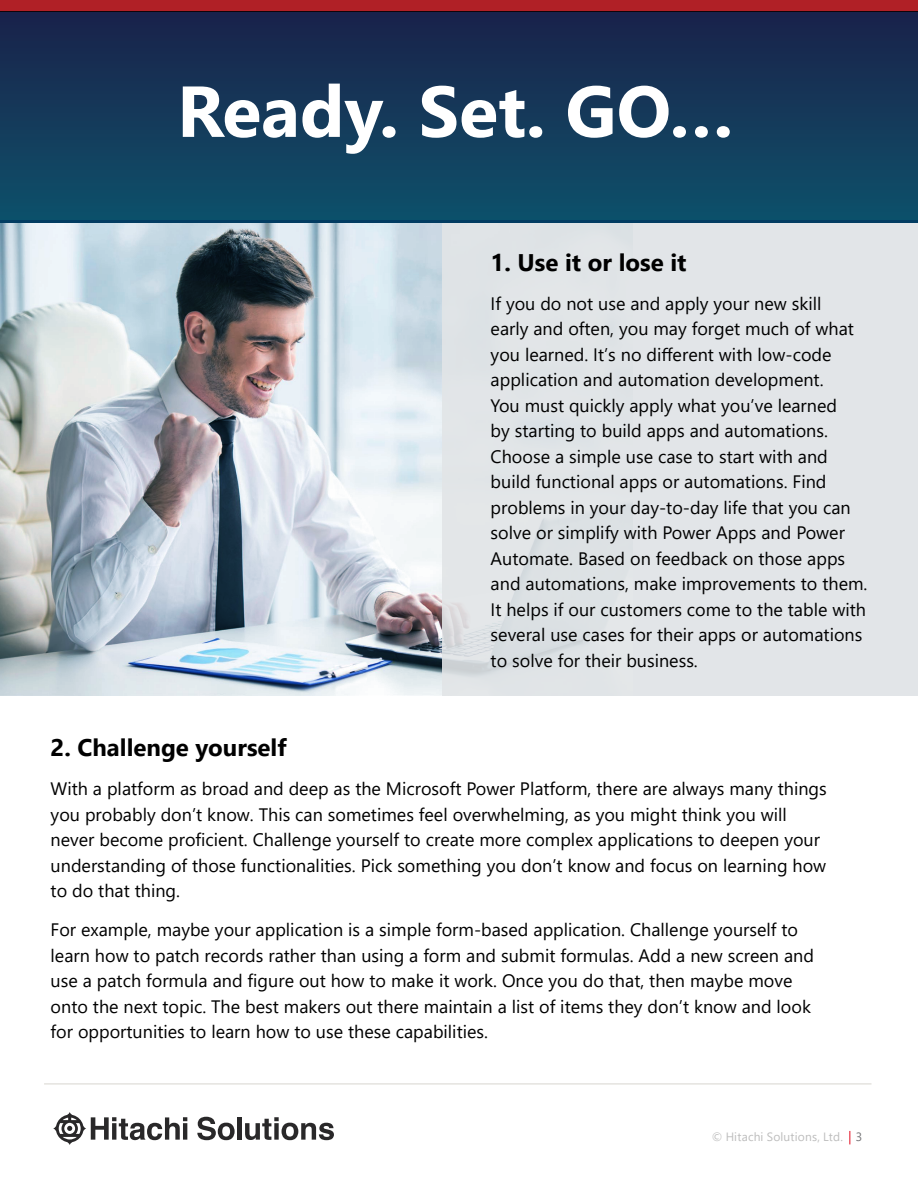
<style>
.page{position:relative;width:918px;height:1188px;background:#fff}
.page>*{position:absolute;margin:0;border:0;box-sizing:border-box;transform-origin:0 0}
.t1{font:700 72px "Segoe UI";color:#fff}
.t2{font:700 24px "Segoe UI";color:#000}
.t3{font:18px/25.5px "Segoe UI";color:#000}
.t4{font:12px "Segoe UI";letter-spacing:.015em;color:#bdbdbd}
.s1{color:#717174}
</style>
<div class="page">
<svg style="left:53px;top:1112px;width:134px;height:33px"></svg>
<hr style="left:183px;top:1123px;width:4px;height:17px;background:#292829">
<svg style="left:197px;top:1117px;width:38px;height:23px"></svg>
<div style="left:237px;top:1117px;width:5px;height:23px;background:#292829"></div>
<svg style="left:245px;top:1117px;width:89px;height:23px"></svg>
<svg style="left:849px;top:1131px;width:1px;height:13px"></svg>
<div style="left:0;top:0;width:918px;height:11px;background:#b02026"></div>
<div style="left:0;top:11px;width:918px;height:211px;background:linear-gradient(to bottom,#1a224a,#0d516a)"></div>
<hr style="left:44px;top:1084px;width:828px;height:1px;background:#d7d5cf">
<img style="left:0;top:220px;width:918px;height:476px">
<div style="left:442px;top:224px;width:476px;height:472px;background:#e2e5e7"></div>
<h1 class="t1" style="left:177px;top:43px;width:559px">Ready. Set. GO…</h1>
<h2 class="t2" style="left:491px;top:239px;width:197px">1. Use it or lose it</h2>
<p class="t3" style="left:491px;top:289px;width:378px">If you do not use and apply your new skill<br>early and often, you may forget much of what you learned. It’s no different with low-code application and automation development.<br>You must quickly apply what you’ve learned<br>by starting to build apps and automations.<br>Choose a simple use case to start with and build functional apps or automations. Find problems in your day-to-day life that you can solve or simplify with Power Apps and Power Automate. Based on feedback on those apps and automations, make improvements to them.<br>It helps if our customers come to the table with several use cases for their apps or automations to solve for their business.</p>
<h2 class="t2" style="left:51px;top:725px;width:237px">2. Challenge yourself</h2>
<p class="t3" style="left:51px;top:774px;width:778px">With a platform as broad and deep as the Microsoft Power Platform, there are always many things you probably don’t know. This can sometimes feel overwhelming, as you might think you will never become proficient. Challenge yourself to create more complex applications to deepen your understanding of those functionalities. Pick something you don’t know and focus on learning how to do that thing.</p>
<p class="t3" style="left:51px;top:915px;width:765px">For example, maybe your application is a simple form-based application. Challenge yourself to learn how to patch records rather than using a form and submit formulas. Add a new screen and use a patch formula and figure out how to make it work. Once you do that, then maybe move onto the next topic. The best makers out there maintain a list of items they don’t know and look for opportunities to learn how to use these capabilities.</p>
<p class="t4" style="left:712px;top:1125px;width:152px">© Hitachi Solutions, Ltd. <span class="s1">3</span></p>
</div>
